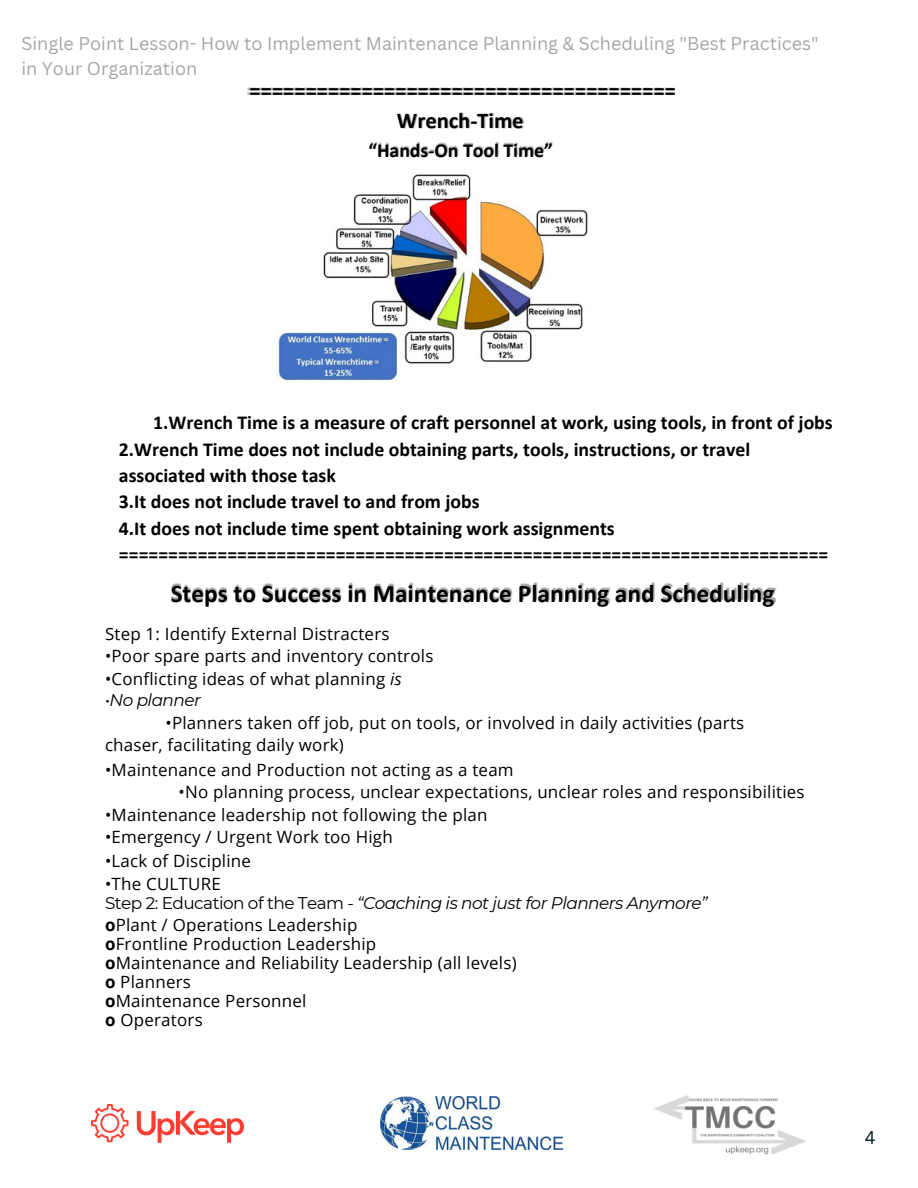
<style>
.page{position:relative;width:918px;height:1188px;background:#fff}
.page>*{position:absolute;margin:0;border:0;box-sizing:border-box;transform-origin:0 0}
.t1{font:700 25.35px "Calibri";color:#000}
.t2{font:700 22.5px/29.5px "Calibri";color:#000;text-align:center}
.t3{font:700 19.8px/26.4px "Calibri";color:#000}
.t4{font:18px/24.8px "Canva Sans";color:#a6a6a6}
.t5{font:18px "Canva Sans";color:#051b1b}
.t6{font:16.95px/19px "Open Sans";letter-spacing:.015em;color:#000}
.t7{font:italic 16.95px "Montserrat";letter-spacing:-.03em;color:#000}
.s1{font-style:italic}
.s2{font-style:normal}
.s3{font-weight:700}
</style>
<div class="page">
<img style="left:247px;top:87px;width:427px;height:9px">
<img style="left:397px;top:112px;width:127px;height:17px">
<img style="left:369px;top:142px;width:184px;height:15px">
<img style="left:170px;top:582px;width:607px;height:23px">
<img style="left:278px;top:174px;width:310px;height:207px">
<img style="left:92px;top:1104px;width:152px;height:39px">
<img style="left:381px;top:1096px;width:182px;height:53px">
<img style="left:654px;top:1095px;width:152px;height:60px">
<p class="t4" style="left:22px;top:31px;width:799px">Single Point Lesson- How to Implement Maintenance Planning &amp; Scheduling "Best Practices" in Your Organization</p>
<h2 class="t2" style="left:250px;top:78px;width:428px">======================================<br>Wrench-Time</h2>
<p class="t3" style="left:369px;top:139px;width:186px">“Hands-On Tool Time”</p>
<p class="t3" style="left:119px;top:411px;width:715px;text-indent:34px">1.Wrench Time is a measure of craft personnel at work, using tools, in front of jobs 2.Wrench Time does not include obtaining parts, tools, instructions, or travel associated with those task<br>3.It does not include travel to and from jobs<br>4.It does not include time spent obtaining work assignments ========================================================================</p>
<h1 class="t1" style="left:171px;top:583px;width:605px">Steps to Success in Maintenance Planning and Scheduling</h1>
<p class="t6" style="left:105px;top:624px;width:286px">Step 1: Identify External Distracters</p>
<p class="t6" style="left:105px;top:646px;width:330px">•Poor spare parts and inventory controls</p>
<p class="t6" style="left:105px;top:668px;width:298px">•Conflicting ideas of what planning <span class="s1">is</span></p>
<p class="t7" style="left:105px;top:689px;width:97px"><span class="s2">•</span>No planner</p>
<p class="t6" style="left:105px;top:711px;width:641px;line-height:22.2px;text-indent:60px">•Planners taken off job, put on tools, or involved in daily activities (parts chaser, facilitating daily work)</p>
<p class="t6" style="left:105px;top:759px;width:410px">•Maintenance and Production not acting as a team</p>
<p class="t6" style="left:179px;top:782px;width:628px">•No planning process, unclear expectations, unclear roles and responsibilities</p>
<p class="t6" style="left:105px;top:805px;width:384px">•Maintenance leadership not following the plan</p>
<p class="t6" style="left:105px;top:827px;width:289px">•Emergency / Urgent Work too High</p>
<p class="t6" style="left:105px;top:850px;width:148px">•Lack of Discipline</p>
<p class="t6" style="left:105px;top:874px;width:117px">•The CULTURE</p>
<p class="t7" style="left:105px;top:892px;width:604px"><span class="s2">Step 2: Education of the Team -</span> “Coaching is not just for Planners Anymore”</p>
<p class="t6" style="left:105px;top:915px;width:413px"><span class="s3">o</span>Plant / Operations Leadership<br><span class="s3">o</span>Frontline Production Leadership<br><span class="s3">o</span>Maintenance and Reliability Leadership (all levels) <span class="s3">o</span> Planners<br><span class="s3">o</span>Maintenance Personnel<br><span class="s3">o</span> Operators</p>
<p class="t5" style="left:865px;top:1125px;width:12px">4</p>
</div>
